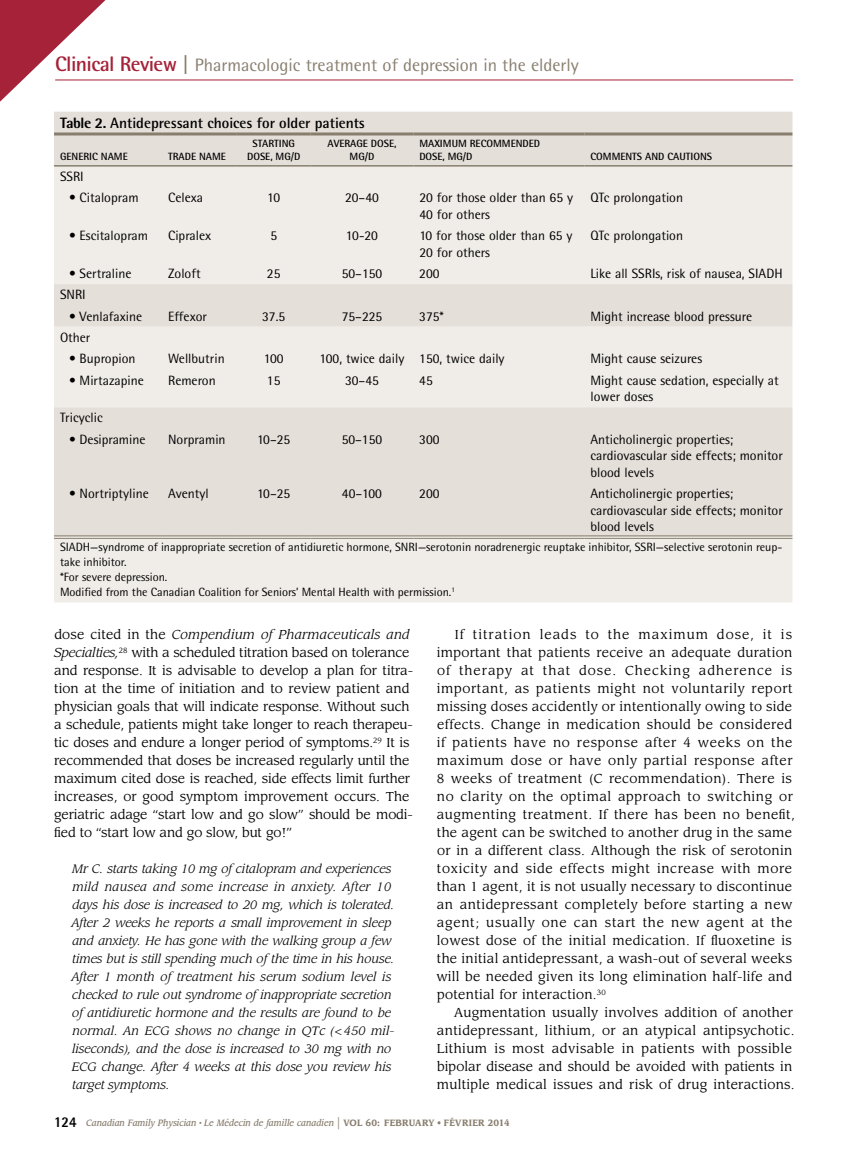
<style>
.page{position:relative;width:851px;height:1161px;background:#fff}
.page>*{position:absolute;margin:0;border:0;box-sizing:border-box;transform-origin:0 0}
.t1{font:18px "Rotis Semi Sans Std";color:#887e6e}
.t2{font:700 15px "Rotis Semi Sans Std";color:#000}
.t3{font:13.5px/16.5px "Rotis Semi Sans Std";color:#000}
.t4{font:12.75px/18px "Leawood Std";letter-spacing:.02em;color:#000}
.t5{font:12.75px/18px "Leawood Std";letter-spacing:-.01em;color:#000}
.t6{font:italic 12px/18px "Leawood Std";color:#000}
.t7{font:12px/15px "Rotis Semi Sans Std";color:#000}
.t8{font:700 10.5px/12.6px "Rotis Semi Sans Std";color:#000}
.t9{font:italic 500 9px "Leawood Std";color:#887e6e;scale:.9 1}
.s1{font-weight:700;font-size:21px;color:#a52238}
.s2{font-weight:700;font-size:21px}
.s3{font-weight:800}
.s4{font-style:italic}
.s5{font-family:"Rotis Semi Sans Std";font-weight:800;font-style:normal;font-size:15px;color:#000}
.s6{font-weight:400;font-style:normal;font-size:15px}
.s7{font-weight:700;font-style:normal}
.s8{font-weight:400;font-style:normal}
</style>
<div class="page">
<hr style="left:55px;top:80px;width:738px;height:1px;background:#a52238">
<svg style="left:0;top:0;width:127px;height:112px"></svg>
<div style="left:54px;top:112px;width:738px;height:53px;background:#e4dfd9"></div>
<svg style="left:54px;top:167px;width:738px;height:435px;background:#ebe7e2"></svg>
<hr style="left:54px;top:132px;width:108px;height:3px;background:#887e6e">
<hr style="left:162px;top:132px;width:75px;height:3px;background:#887e6e">
<hr style="left:237px;top:132px;width:74px;height:3px;background:#887e6e">
<hr style="left:310px;top:132px;width:103px;height:3px;background:#887e6e">
<hr style="left:413px;top:132px;width:171px;height:3px;background:#887e6e">
<hr style="left:584px;top:132px;width:208px;height:3px;background:#887e6e">
<hr style="left:54px;top:165px;width:108px;height:2px;background:#887e6e">
<hr style="left:162px;top:165px;width:75px;height:2px;background:#887e6e">
<hr style="left:237px;top:165px;width:74px;height:2px;background:#887e6e">
<hr style="left:310px;top:165px;width:103px;height:2px;background:#887e6e">
<hr style="left:413px;top:165px;width:171px;height:2px;background:#887e6e">
<hr style="left:584px;top:165px;width:208px;height:2px;background:#887e6e">
<hr style="left:54px;top:536px;width:108px;height:1px;background:#887e6e">
<hr style="left:54px;top:538px;width:108px;height:1px;background:#887e6e">
<hr style="left:162px;top:536px;width:75px;height:1px;background:#887e6e">
<hr style="left:162px;top:538px;width:75px;height:1px;background:#887e6e">
<hr style="left:237px;top:536px;width:74px;height:1px;background:#887e6e">
<hr style="left:237px;top:538px;width:74px;height:1px;background:#887e6e">
<hr style="left:310px;top:536px;width:103px;height:1px;background:#887e6e">
<hr style="left:310px;top:538px;width:103px;height:1px;background:#887e6e">
<hr style="left:413px;top:536px;width:171px;height:1px;background:#887e6e">
<hr style="left:413px;top:538px;width:171px;height:1px;background:#887e6e">
<hr style="left:584px;top:536px;width:208px;height:1px;background:#887e6e">
<hr style="left:584px;top:538px;width:208px;height:1px;background:#887e6e">
<h1 class="t1" style="left:55px;top:54px;width:525px"><span class="s1">CLINICAL REVIEW</span> <span class="s2">|</span> Pharmacologic treatment of depression in the elderly</h1>
<p class="t2" style="left:60px;top:114px;width:306px"><span class="s3">Table 2.</span> ANTIDEPRESSANT CHOICES FOR OLDER PATIENTS</p>
<p class="t8" style="left:60px;top:150px;width:49px">GENERIC NAM</p>
<p class="t8" style="left:123px;top:150px;width:7px">E</p>
<p class="t8" style="left:168px;top:150px;width:39px">TRADE NAM</p>
<p class="t8" style="left:221px;top:150px;width:7px">E</p>
<p class="t8" style="left:247px;top:137px;width:53px;text-indent:32px">ING<br>DOSE, M G/D</p>
<p class="t8" style="left:327px;top:137px;width:70px;text-align:center">AVERAGE DOSE,<br>M G/D</p>
<p class="t8" style="left:419px;top:137px;width:121px">MAXIM UM RECOMM ENDED<br>DOSE, M G/D</p>
<p class="t8" style="left:252px;top:137px;width:12px">START</p>
<p class="t8" style="left:590px;top:150px;width:122px">COMM ENTS AND CAUTIONS</p>
<p class="t3" style="left:60px;top:168px;width:25px">SSRI</p>
<p class="t3" style="left:69px;top:190px;width:71px">• Citalopram</p>
<p class="t3" style="left:168px;top:190px;width:36px">Celexa</p>
<p class="t3" style="left:267px;top:190px;width:15px">10</p>
<p class="t3" style="left:345px;top:190px;width:35px">20–40</p>
<p class="t3" style="left:419px;top:190px;width:155px">20 for those older than 65 y<br>40 for others</p>
<p class="t3" style="left:590px;top:190px;width:94px">QTc prolongation</p>
<p class="t3" style="left:69px;top:227px;width:81px">• Escitalopram</p>
<p class="t3" style="left:168px;top:227px;width:45px">Cipralex</p>
<p class="t3" style="left:270px;top:227px;width:8px">5</p>
<p class="t3" style="left:346px;top:227px;width:34px">10-20</p>
<p class="t3" style="left:419px;top:227px;width:155px">10 for those older than 65 y<br>20 for others</p>
<p class="t3" style="left:590px;top:227px;width:94px">QTc prolongation</p>
<p class="t3" style="left:69px;top:265px;width:64px">• Sertraline</p>
<p class="t3" style="left:168px;top:265px;width:34px">Zoloft</p>
<p class="t3" style="left:267px;top:265px;width:15px">25</p>
<p class="t3" style="left:342px;top:265px;width:42px">50–150</p>
<p class="t3" style="left:419px;top:265px;width:22px">200</p>
<p class="t3" style="left:590px;top:265px;width:194px">Like all SSRIs, risk of nausea, SIADH</p>
<p class="t3" style="left:60px;top:286px;width:27px">SNRI</p>
<p class="t3" style="left:69px;top:308px;width:75px">• Venlafaxine</p>
<p class="t3" style="left:168px;top:308px;width:40px">Effexor</p>
<p class="t3" style="left:262px;top:308px;width:25px">37.5</p>
<p class="t3" style="left:342px;top:308px;width:42px">75–225</p>
<p class="t3" style="left:419px;top:308px;width:26px">375*</p>
<p class="t3" style="left:590px;top:308px;width:163px">Might increase blood pressure</p>
<p class="t3" style="left:60px;top:329px;width:32px">Other</p>
<p class="t3" style="left:69px;top:350px;width:68px">• Bupropion</p>
<p class="t3" style="left:168px;top:350px;width:58px">Wellbutrin</p>
<p class="t3" style="left:264px;top:350px;width:21px">100</p>
<p class="t3" style="left:319px;top:350px;width:186px">100, twice daily 150, twice daily</p>
<p class="t3" style="left:590px;top:350px;width:113px">Might cause seizures</p>
<p class="t3" style="left:69px;top:372px;width:76px">• Mirtazapine</p>
<p class="t3" style="left:168px;top:372px;width:49px">Remeron</p>
<p class="t3" style="left:267px;top:372px;width:15px">15</p>
<p class="t3" style="left:345px;top:372px;width:35px">30–45</p>
<p class="t3" style="left:419px;top:372px;width:15px">45</p>
<p class="t3" style="left:590px;top:372px;width:190px">Might cause sedation, especially at lower doses</p>
<p class="t3" style="left:60px;top:410px;width:44px">Tricyclic</p>
<p class="t3" style="left:69px;top:431px;width:78px">• Desipramine</p>
<p class="t3" style="left:168px;top:431px;width:59px">Norpramin</p>
<p class="t3" style="left:257px;top:431px;width:35px">10–25</p>
<p class="t3" style="left:341px;top:431px;width:42px">50–150</p>
<p class="t3" style="left:419px;top:431px;width:22px">300</p>
<p class="t3" style="left:590px;top:431px;width:194px">Anticholinergic properties; cardiovascular side effects; monitor blood levels</p>
<p class="t3" style="left:69px;top:485px;width:81px">• Nortriptyline</p>
<p class="t3" style="left:168px;top:485px;width:42px">Aventyl</p>
<p class="t3" style="left:257px;top:485px;width:35px">10–25</p>
<p class="t3" style="left:342px;top:485px;width:42px">40–100</p>
<p class="t3" style="left:419px;top:485px;width:22px">200</p>
<p class="t3" style="left:590px;top:485px;width:194px">Anticholinergic properties; cardiovascular side effects; monitor blood levels</p>
<p class="t7" style="left:60px;top:540px;width:724px">SIADH—syndrome of inappropriate secretion of antidiuretic hormone, SNRI—serotonin noradrenergic reuptake inhibitor, SSRI—selective serotonin reup&shy;take inhibitor.<br>*For severe depression.<br>Modified from the Canadian Coalition for Seniors’ Mental Health with permission.<sup>1</sup></p>
<p class="t5" style="left:54px;top:626px;width:360px">dose cited in the <span class="s4">Compendium of Pharmaceuticals and Specialties,</span><sup>28</sup> with a scheduled titration based on tolerance and response. It is advisable to develop a plan for titra&shy;tion at the time of initiation and to review patient and physician goals that will indicate response. Without such a schedule, patients might take longer to reach therapeu&shy;tic doses and endure a longer period of symptoms.<sup>29</sup> It is recommended that doses be increased regularly until the maximum cited dose is reached, side effects limit further increases, or good symptom improvement occurs. The geriatric adage “start low and go slow” should be modi&shy;fied to “start low and go slow, but go!”</p>
<p class="t6" style="left:72px;top:860px;width:324px">Mr C. starts taking 10 mg of citalopram and experiences mild nausea and some increase in anxiety. After 10 days his dose is increased to 20 mg, which is tolerated.<br>After 2 weeks he reports a small improvement in sleep and anxiety. He has gone with the walking group a few times but is still spending much of the time in his house.<br>After 1 month of treatment his serum sodium level is checked to rule out syndrome of inappropriate secretion of antidiuretic hormone and the results are found to be normal. An ECG shows no change in QTc (&lt;450 mil&shy;liseconds), and the dose is increased to 30 mg with no ECG change. After 4 weeks at this dose you review his target symptoms.</p>
<p class="t4" style="left:436px;top:626px;width:360px;text-indent:18px">If titration leads to the maximum dose, it is important that patients receive an adequate duration of therapy at that dose. Checking adherence is important, as patients might not voluntarily report missing doses accidently or intentionally owing to side effects. Change in medication should be considered if patients have no response after 4 weeks on the maximum dose or have only partial response after 8 weeks of treatment (C recommendation). There is no clarity on the optimal approach to switching or augmenting treatment. If there has been no benefit, the agent can be switched to another drug in the same or in a different class. Although the risk of serotonin toxicity and side effects might increase with more than 1 agent, it is not usually necessary to discontinue an antidepressant completely before starting a new agent; usually one can start the new agent at the lowest dose of the initial medication. If fluoxetine is the initial antidepressant, a wash-out of several weeks will be needed given its long elimination half-life and potential for interaction.<sup>30</sup></p>
<p class="t4" style="left:437px;top:1004px;width:359px;text-indent:17px">Augmentation usually involves addition of another antidepressant, lithium, or an atypical antipsychotic.<br>Lithium is most advisable in patients with possible bipolar disease and should be avoided with patients in multiple medical issues and risk of drug interactions.</p>
<p class="t9" style="left:54px;top:1118px;width:508px"><span class="s5">124</span> Canadian Family Physician <sup>•</sup> Le Médecin de famille canadien <span class="s6">|</span> <span class="s7">VOL 60: FEBRUARY</span> <span class="s8">•</span> <span class="s7">FÉVRIER 2014</span></p>
</div>
